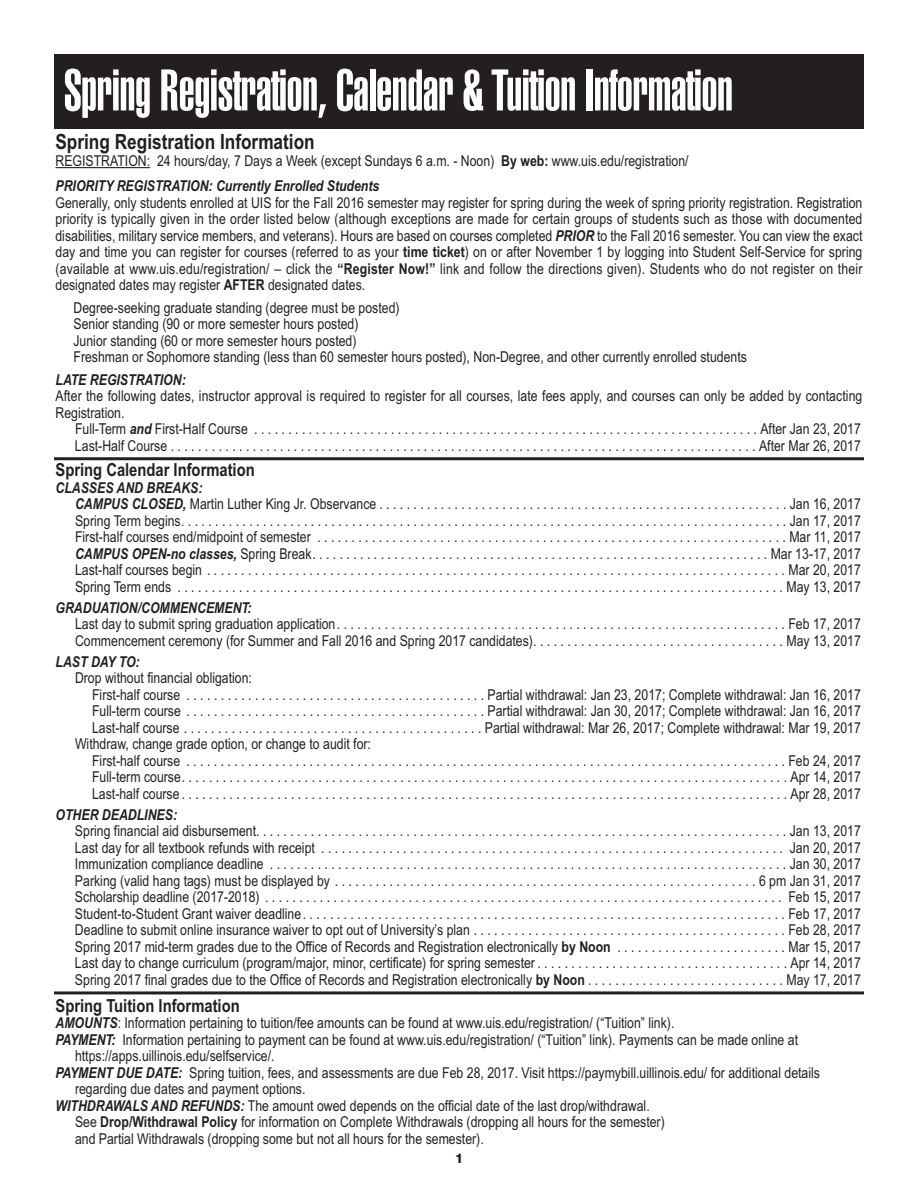
<style>
.page{position:relative;width:918px;height:1188px;background:#fff}
.page>*{position:absolute;margin:0;border:0;box-sizing:border-box;transform-origin:0 0}
.t1{font:900 extra-condensed 57px "Swiss 911 BT";letter-spacing:-.005em;color:#fff}
.t2{font:700 21px "Arial Narrow";color:#231f20}
.t3{font:700 18px "Arial Narrow";color:#231f20}
.t4{font:15px/16.5px "Arial Narrow";color:#231f20}
.t5{font:italic 700 15px "Arial Narrow";color:#231f20}
.t6{font:800 13.5px "Swiss 721 BT";color:#231f20}
.s1{font-weight:700}
.s2{font-weight:700;font-style:italic}
</style>
<div class="page">
<hr style="left:56px;top:167px;width:94px;height:1px;background:#231f20">
<hr style="left:54px;top:457px;width:810px;height:3px;background:#231f20">
<hr style="left:54px;top:991px;width:810px;height:3px;background:#231f20">
<div style="left:54px;top:54px;width:810px;height:75px;background:#231f20"></div>
<h1 class="t1" style="left:64px;top:69px;width:670px">Spring Registration, Calendar &amp; Tuition Information</h1>
<h2 class="t2" style="left:56px;top:134px;width:261px">Spring Registration Information</h2>
<p class="t4" style="left:56px;top:149px;width:635px;line-height:25.5px">REGISTRATION: 24 hours/day, 7 Days a Week (except Sundays 6 a.m. - Noon) <span class="s1">By web:</span> www.uis.edu/registration/<br><span class="s2">PRIORITY REGISTRATION: Currently Enrolled Students</span></p>
<p class="t4" style="left:56px;top:196px;width:808px;text-align:justify">Generally, only students enrolled at UIS for the Fall 2016 semester may register for spring during the week of spring priority registration. Registration priority is typically given in the order listed below (although exceptions are made for certain groups of students such as those with documented disabilities, military service members, and veterans). Hours are based on courses completed <span class="s2">PRIOR</span> to the Fall 2016 semester. You can view the exact day and time you can register for courses (referred to as your <span class="s1">time ticket</span>) on or after November 1 by logging into Student Self-Service for spring (available at www.uis.edu/registration/ – click the <span class="s1">“Register Now!”</span> link and follow the directions given). Students who do not register on their designated dates may register <span class="s1">AFTER</span> designated dates.</p>
<p class="t4" style="left:73px;top:301px;width:675px">Degree-seeking graduate standing (degree must be posted)<br>Senior standing (90 or more semester hours posted)<br>Junior standing (60 or more semester hours posted)<br>Freshman or Sophomore standing (less than 60 semester hours posted), Non-Degree, and other currently enrolled students</p>
<p class="t5" style="left:56px;top:371px;width:132px">LATE REGISTRATION:</p>
<p class="t4" style="left:56px;top:389px;width:808px">After the following dates, instructor approval is required to register for all courses, late fees apply, and courses can only be added by contacting<br>Registration.</p>
<p class="t4" style="left:75px;top:422px;width:787px">Full-Term <span class="s2">and</span> First-Half Course . . . . . . . . . . . . . . . . . . . . . . . . . . . . . . . . . . . . . . . . . . . . . . . . . . . . . . . . . . . . . . . . . . . . . . . . . . After Jan 23, 2017<br>Last-Half Course . . . . . . . . . . . . . . . . . . . . . . . . . . . . . . . . . . . . . . . . . . . . . . . . . . . . . . . . . . . . . . . . . . . . . . . . . . . . . . . . . . . . . . After Mar 26, 2017</p>
<p class="t3" style="left:56px;top:464px;width:201px">Spring Calendar Information</p>
<p class="t4" style="left:75px;top:481px;width:787px;text-indent:-20px"><span class="s2">CLASSES AND BREAKS:<br>CAMPUS CLOSED,</span> Martin Luther King Jr. Observance . . . . . . . . . . . . . . . . . . . . . . . . . . . . . . . . . . . . . . . . . . . . . . . . . . . . . . . . . . . . Jan 16, 2017<br>Spring Term begins. . . . . . . . . . . . . . . . . . . . . . . . . . . . . . . . . . . . . . . . . . . . . . . . . . . . . . . . . . . . . . . . . . . . . . . . . . . . . . . . . . . . . . . . . Jan 17, 2017<br>First-half courses end/midpoint of semester . . . . . . . . . . . . . . . . . . . . . . . . . . . . . . . . . . . . . . . . . . . . . . . . . . . . . . . . . . . . . . . . . . . . . Mar 11, 2017<br><span class="s2">CAMPUS OPEN-no classes,</span> Spring Break. . . . . . . . . . . . . . . . . . . . . . . . . . . . . . . . . . . . . . . . . . . . . . . . . . . . . . . . . . . . . . . . . . . Mar 13-17, 2017<br>Last-half courses begin . . . . . . . . . . . . . . . . . . . . . . . . . . . . . . . . . . . . . . . . . . . . . . . . . . . . . . . . . . . . . . . . . . . . . . . . . . . . . . . . . . . . . Mar 20, 2017<br>Spring Term ends . . . . . . . . . . . . . . . . . . . . . . . . . . . . . . . . . . . . . . . . . . . . . . . . . . . . . . . . . . . . . . . . . . . . . . . . . . . . . . . . . . . . . . . . . May 13, 2017</p>
<p class="t5" style="left:56px;top:599px;width:198px">GRADUATION/COMMENCEMENT:</p>
<p class="t4" style="left:75px;top:617px;width:787px">Last day to submit spring graduation application. . . . . . . . . . . . . . . . . . . . . . . . . . . . . . . . . . . . . . . . . . . . . . . . . . . . . . . . . . . . . . . . . . Feb 17, 2017<br>Commencement ceremony (for Summer and Fall 2016 and Spring 2017 candidates). . . . . . . . . . . . . . . . . . . . . . . . . . . . . . . . . . . . . May 13, 2017</p>
<p class="t5" style="left:56px;top:653px;width:86px">LAST DAY TO:</p>
<p class="t4" style="left:75px;top:671px;width:179px">Drop without financial obligation:</p>
<p class="t4" style="left:92px;top:688px;width:770px">First-half course . . . . . . . . . . . . . . . . . . . . . . . . . . . . . . . . . . . . . . . . . . . . Partial withdrawal: Jan 23, 2017; Complete withdrawal: Jan 16, 2017</p>
<p class="t4" style="left:92px;top:704px;width:770px">Full-term course . . . . . . . . . . . . . . . . . . . . . . . . . . . . . . . . . . . . . . . . . . . . Partial withdrawal: Jan 30, 2017; Complete withdrawal: Jan 16, 2017</p>
<p class="t4" style="left:92px;top:721px;width:770px">Last-half course . . . . . . . . . . . . . . . . . . . . . . . . . . . . . . . . . . . . . . . . . . . . Partial withdrawal: Mar 26, 2017; Complete withdrawal: Mar 19, 2017</p>
<p class="t4" style="left:75px;top:737px;width:298px">Withdraw, change grade option, or change to audit for:</p>
<p class="t4" style="left:92px;top:754px;width:770px">First-half course . . . . . . . . . . . . . . . . . . . . . . . . . . . . . . . . . . . . . . . . . . . . . . . . . . . . . . . . . . . . . . . . . . . . . . . . . . . . . . . . . . . . . . . . Feb 24, 2017</p>
<p class="t4" style="left:92px;top:770px;width:770px">Full-term course. . . . . . . . . . . . . . . . . . . . . . . . . . . . . . . . . . . . . . . . . . . . . . . . . . . . . . . . . . . . . . . . . . . . . . . . . . . . . . . . . . . . . . . . . Apr 14, 2017</p>
<p class="t4" style="left:92px;top:787px;width:770px">Last-half course . . . . . . . . . . . . . . . . . . . . . . . . . . . . . . . . . . . . . . . . . . . . . . . . . . . . . . . . . . . . . . . . . . . . . . . . . . . . . . . . . . . . . . . . . Apr 28, 2017</p>
<p class="t5" style="left:55px;top:806px;width:123px">OTHER DEADLINES:</p>
<p class="t4" style="left:75px;top:824px;width:787px;text-align:justify">Spring financial aid disbursement. . . . . . . . . . . . . . . . . . . . . . . . . . . . . . . . . . . . . . . . . . . . . . . . . . . . . . . . . . . . . . . . . . . . . . . . . . . . . . Jan 13, 2017<br>Last day for all textbook refunds with receipt . . . . . . . . . . . . . . . . . . . . . . . . . . . . . . . . . . . . . . . . . . . . . . . . . . . . . . . . . . . . . . . . . . . . Jan 20, 2017<br>Immunization compliance deadline . . . . . . . . . . . . . . . . . . . . . . . . . . . . . . . . . . . . . . . . . . . . . . . . . . . . . . . . . . . . . . . . . . . . . . . . . . . . Jan 30, 2017<br>Parking (valid hang tags) must be displayed by . . . . . . . . . . . . . . . . . . . . . . . . . . . . . . . . . . . . . . . . . . . . . . . . . . . . . . . . . . . . . . 6 pm Jan 31, 2017<br>Scholarship deadline (2017-2018) . . . . . . . . . . . . . . . . . . . . . . . . . . . . . . . . . . . . . . . . . . . . . . . . . . . . . . . . . . . . . . . . . . . . . . . . . . . . Feb 15, 2017<br>Student-to-Student Grant waiver deadline. . . . . . . . . . . . . . . . . . . . . . . . . . . . . . . . . . . . . . . . . . . . . . . . . . . . . . . . . . . . . . . . . . . . . . . Feb 17, 2017<br>Deadline to submit online insurance waiver to opt out of University’s plan . . . . . . . . . . . . . . . . . . . . . . . . . . . . . . . . . . . . . . . . . . . . . . Feb 28, 2017<br>Spring 2017 mid-term grades due to the Office of Records and Registration electronically <span class="s1">by Noon</span> . . . . . . . . . . . . . . . . . . . . . . . . . Mar 15, 2017<br>Last day to change curriculum (program/major, minor, certificate) for spring semester . . . . . . . . . . . . . . . . . . . . . . . . . . . . . . . . . . . . . Apr 14, 2017<br>Spring 2017 final grades due to the Office of Records and Registration electronically <span class="s1">by Noon</span> . . . . . . . . . . . . . . . . . . . . . . . . . . . . . May 17, 2017</p>
<p class="t3" style="left:56px;top:999px;width:186px">Spring Tuition Information</p>
<p class="t4" style="left:56px;top:1016px;width:620px"><span class="s2">AMOUNTS</span>: Information pertaining to tuition/fee amounts can be found at www.uis.edu/registration/ (“Tuition” link).</p>
<p class="t4" style="left:56px;top:1033px;width:744px"><span class="s2">PAYMENT:</span> Information pertaining to payment can be found at www.uis.edu/registration/ (“Tuition” link). Payments can be made online at</p>
<p class="t4" style="left:75px;top:1049px;width:201px">https://apps.uillinois.edu/selfservice/.</p>
<p class="t4" style="left:56px;top:1066px;width:766px"><span class="s2">PAYMENT DUE DATE:</span> Spring tuition, fees, and assessments are due Feb 28, 2017. Visit https://paymybill.uillinois.edu/ for additional details</p>
<p class="t4" style="left:75px;top:1082px;width:232px">regarding due dates and payment options.</p>
<p class="t4" style="left:56px;top:1099px;width:596px"><span class="s2">WITHDRAWALS AND REFUNDS:</span> The amount owed depends on the official date of the last drop/withdrawal.</p>
<p class="t4" style="left:75px;top:1115px;width:591px">See <span class="s1">Drop/Withdrawal Policy</span> for information on Complete Withdrawals (dropping all hours for the semester)</p>
<p class="t4" style="left:75px;top:1132px;width:410px">and Partial Withdrawals (dropping some but not all hours for the semester).</p>
<p class="t6" style="left:455px;top:1152px;width:9px">1</p>
</div>
